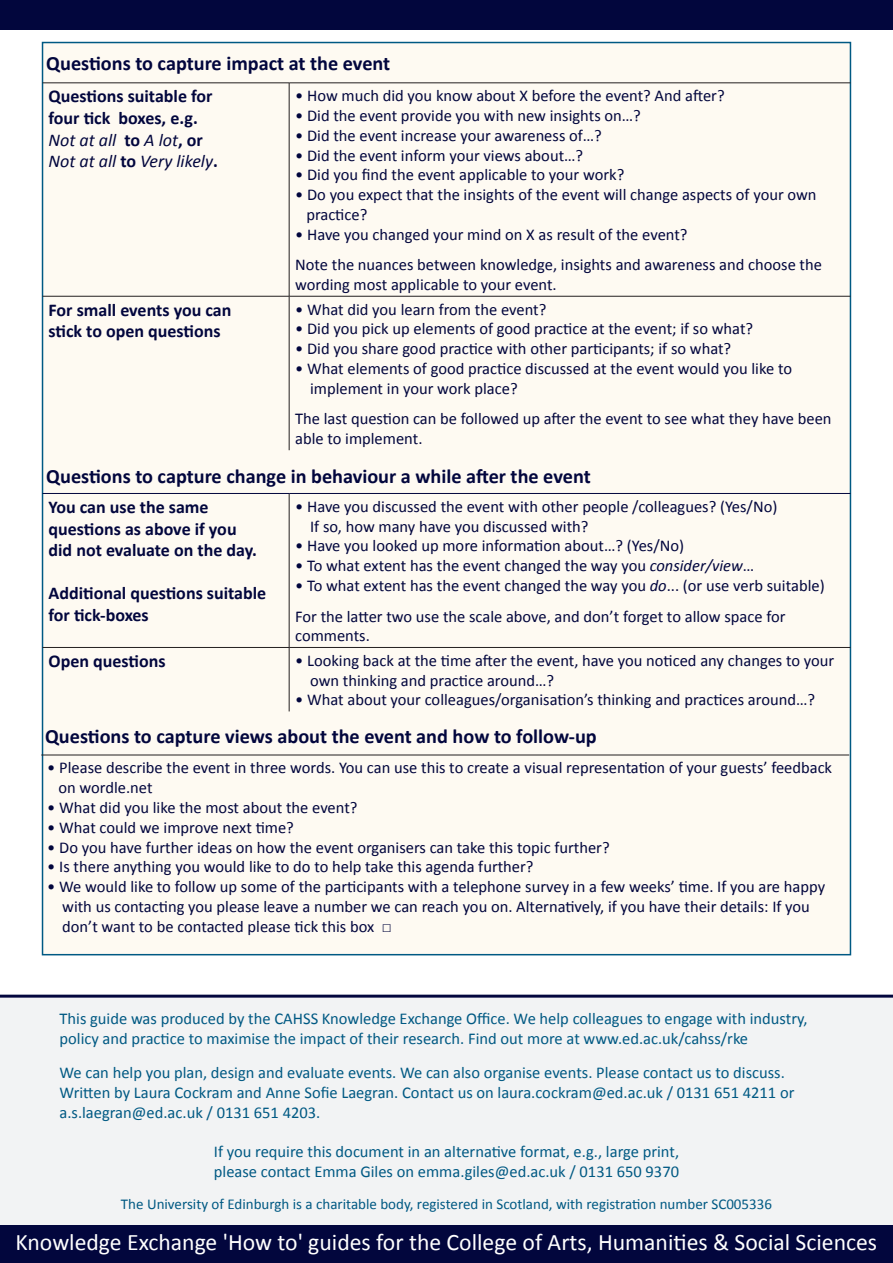
<style>
.page{position:relative;width:893px;height:1263px;background:#fff}
.page>*{position:absolute;margin:0;border:0;box-sizing:border-box;transform-origin:0 0}
.t1{font:23.7px "Calibri";color:#fff}
.Basic{font:700 20.25px "Calibri";color:#02063d}
.t2{font:700 18px/21.6px "Calibri";color:#02063d}
.t3{font:16.5px/19.8px "Calibri";color:#02063d}
.Basic-2{font:16.5px/19.8px "Calibri";color:#005983}
.Basic-3{font:15px "Calibri";color:#005983}
.s1{font-weight:400;font-style:italic}
.s2{font-style:italic}
</style>
<div class="page">
<div style="left:42px;top:42px;width:809px;height:913px;background:#fefaf2;border:2px solid #005983"></div>
<hr style="left:43px;top:83px;width:246px;height:1px;background:#231f20">
<hr style="left:289px;top:83px;width:561px;height:1px;background:#231f20">
<hr style="left:289px;top:83px;width:1px;height:213px;background:#231f20">
<hr style="left:43px;top:296px;width:246px;height:1px;background:#231f20">
<hr style="left:289px;top:296px;width:561px;height:1px;background:#231f20">
<hr style="left:289px;top:296px;width:1px;height:154px;background:#231f20">
<div style="left:0;top:998px;width:893px;height:227px;background:#f2f3f4"></div>
<div style="left:0;top:0;width:893px;height:30px;background:#02063d"></div>
<hr style="left:0;top:995px;width:893px;height:3px;background:#02063d">
<div style="left:0;top:1226px;width:893px;height:37px;background:#02063d"></div>
<hr style="left:289px;top:494px;width:1px;height:153px;background:#231f20">
<hr style="left:43px;top:647px;width:246px;height:1px;background:#231f20">
<hr style="left:289px;top:647px;width:561px;height:1px;background:#231f20">
<hr style="left:289px;top:648px;width:1px;height:63px;background:#231f20">
<hr style="left:43px;top:493px;width:246px;height:1px;background:#02063d">
<hr style="left:289px;top:493px;width:561px;height:1px;background:#02063d">
<hr style="left:41px;top:755px;width:808px;height:1px;background:#231f20">
<p class="Basic" style="left:46px;top:51px;width:345px">Questions to capture impact at the event</p>
<p class="t2" style="left:49px;top:86px;width:171px">Questions suitable for four tick boxes, e.g.<br><span class="s1">Not at all</span> to <span class="s1">A lot</span>, or<br><span class="s1">Not at all</span> to <span class="s1">Very likely</span>.</p>
<p class="t3" style="left:295px;top:86px;width:431px">• How much did you know about X before the event? And after?</p>
<p class="t3" style="left:295px;top:106px;width:347px">• Did the event provide you with new insights on…?</p>
<p class="t3" style="left:295px;top:125px;width:308px">• Did the event increase your awareness of…?</p>
<p class="t3" style="left:295px;top:145px;width:290px">• Did the event inform your views about…?</p>
<p class="t3" style="left:295px;top:165px;width:331px">• Did you find the event applicable to your work?</p>
<p class="t3" style="left:306px;top:185px;width:512px;text-indent:-11px">• Do you expect that the insights of the event will change aspects of your own practice?</p>
<p class="t3" style="left:295px;top:219px;width:528px;line-height:30.6px">• Have you changed your mind on X as result of the event?<br>Note the nuances between knowledge, insights and awareness and choose the</p>
<p class="t3" style="left:295px;top:275px;width:263px">wording most applicable to your event.</p>
<p class="t2" style="left:49px;top:299px;width:184px">For small events you can stick to open questions</p>
<p class="t3" style="left:295px;top:299px;width:253px">• What did you learn from the event?</p>
<p class="t3" style="left:295px;top:319px;width:459px">• Did you pick up elements of good practice at the event; if so what?</p>
<p class="t3" style="left:295px;top:339px;width:438px">• Did you share good practice with other participants; if so what?</p>
<p class="t3" style="left:310px;top:359px;width:483px;text-indent:-15px">• What elements of good practice discussed at the event would you like to implement in your work place?</p>
<p class="t3" style="left:295px;top:409px;width:538px">The last question can be followed up after the event to see what they have been able to implement.</p>
<p class="Basic" style="left:46px;top:463px;width:546px">Questions to capture change in behaviour a while after the event</p>
<p class="t2" style="left:49px;top:496px;width:210px">You can use the same questions as above if you did not evaluate on the day.</p>
<p class="t2" style="left:49px;top:583px;width:219px">Additional questions suitable for tick-boxes</p>
<p class="t3" style="left:310px;top:496px;width:469px;text-indent:-15px">• Have you discussed the event with other people /colleagues? (Yes/No)<br>If so, how many have you discussed with?</p>
<p class="t3" style="left:295px;top:536px;width:390px">• Have you looked up more information about…? (Yes/No)</p>
<p class="t3" style="left:295px;top:556px;width:460px">• To what extent has the event changed the way you <span class="s2">consider/view</span>…</p>
<p class="t3" style="left:295px;top:570px;width:531px;line-height:30.6px">• To what extent has the event changed the way you <span class="s2">do</span>... (or use verb suitable)<br>For the latter two use the scale above, and don’t forget to allow space for</p>
<p class="t3" style="left:295px;top:626px;width:76px">comments.</p>
<p class="t2" style="left:49px;top:650px;width:119px">Open questions</p>
<p class="t3" style="left:310px;top:650px;width:526px;text-indent:-15px">• Looking back at the time after the event, have you noticed any changes to your own thinking and practice around…?</p>
<p class="t3" style="left:295px;top:690px;width:521px">• What about your colleagues/organisation’s thinking and practices around…?</p>
<p class="Basic" style="left:45px;top:724px;width:553px">Questions to capture views about the event and how to follow-up</p>
<p class="t3" style="left:58px;top:758px;width:775px;text-indent:-11px">• Please describe the event in three words. You can use this to create a visual representation of your guests’ feedback on wordle.net</p>
<p class="t3" style="left:47px;top:798px;width:312px">• What did you like the most about the event?</p>
<p class="t3" style="left:47px;top:817px;width:248px">• What could we improve next time?</p>
<p class="t3" style="left:47px;top:837px;width:564px">• Do you have further ideas on how the event organisers can take this topic further?</p>
<p class="t3" style="left:47px;top:857px;width:488px">• Is there anything you would like to do to help take this agenda further?</p>
<p class="t3" style="left:62px;top:877px;width:764px;text-indent:-15px">• We would like to follow up some of the participants with a telephone survey in a few weeks’ time. If you are happy with us contacting you please leave a number we can reach you on. Alternatively, if you have their details: If you don’t want to be contacted please tick this box □</p>
<p class="Basic-2" style="left:60px;top:1009px;width:750px">This guide was produced by the CAHSS Knowledge Exchange Office. We help colleagues to engage with industry, policy and practice to maximise the impact of their research. Find out more at www.ed.ac.uk/cahss/rke</p>
<p class="Basic-2" style="left:60px;top:1063px;width:736px">We can help you plan, design and evaluate events. We can also organise events. Please contact us to discuss.<br>Written by Laura Cockram and Anne Sofie Laegran. Contact us on laura.cockram@ed.ac.uk / 0131 651 4211 or a.s.laegran@ed.ac.uk / 0131 651 4203.</p>
<p class="Basic-2" style="left:214px;top:1142px;width:467px">If you require this document in an alternative format, e.g., large print,</p>
<p class="Basic-2" style="left:214px;top:1161px;width:467px">please contact Emma Giles on emma.giles@ed.ac.uk / 0131 650 9370</p>
<p class="Basic-3" style="left:121px;top:1195px;width:652px">The University of Edinburgh is a charitable body, registered in Scotland, with registration number SC005336</p>
<p class="t1" style="left:16px;top:1227px;width:863px">Knowledge Exchange 'How to' guides for the College of Arts, Humanities &amp; Social Sciences</p>
</div>
